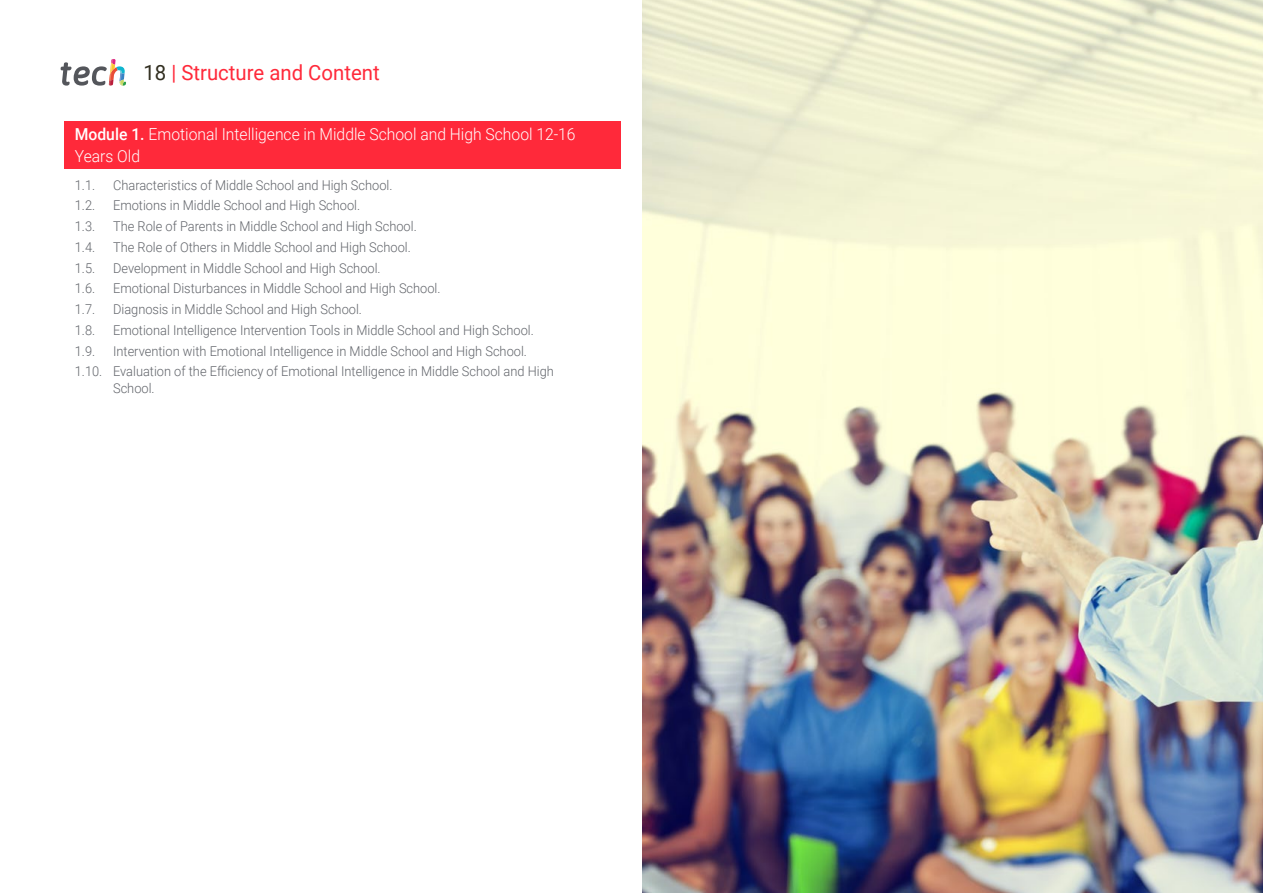
<style>
.page{position:relative;width:1263px;height:893px;background:#fff}
.page>*{position:absolute;margin:0;border:0;box-sizing:border-box;transform-origin:0 0}
.t1{font:21px "Roboto";color:#ff293a}
.t2{font:300 16.5px/22.5px "Roboto";color:#fff;scale:.95 1}
.t3{font:300 13.5px/20.7px "Roboto";color:#61646a;scale:.95 1}
.s1{color:#312e20}
.s2{font-weight:500}
</style>
<div class="page">
<div style="left:64px;top:121px;width:557px;height:48px;background:#ff293a"></div>
<img style="left:642px;top:0;width:621px;height:893px">
<svg style="left:61px;top:59px;width:65px;height:27px"></svg>
<h1 class="t1" style="left:144px;top:57px;width:238px"><span class="s1">18</span> | Structure and Content</h1>
<p class="t2" style="left:75px;top:122px;width:529px"><span class="s2">Module 1.</span> Emotional Intelligence in Middle School and High School 12-16<br>Years Old</p>
<p class="t3" style="left:75px;top:174px;width:23px">1.1.</p>
<p class="t3" style="left:113px;top:174px;width:296px">Characteristics of Middle School and High School.</p>
<p class="t3" style="left:75px;top:195px;width:23px">1.2.</p>
<p class="t3" style="left:113px;top:195px;width:262px">Emotions in Middle School and High School.</p>
<p class="t3" style="left:75px;top:215px;width:23px">1.3.</p>
<p class="t3" style="left:113px;top:215px;width:321px">The Role of Parents in Middle School and High School.</p>
<p class="t3" style="left:75px;top:236px;width:23px">1.4.</p>
<p class="t3" style="left:113px;top:236px;width:315px">The Role of Others in Middle School and High School.</p>
<p class="t3" style="left:75px;top:257px;width:23px">1.5.</p>
<p class="t3" style="left:113px;top:257px;width:283px">Development in Middle School and High School.</p>
<p class="t3" style="left:75px;top:278px;width:23px">1.6.</p>
<p class="t3" style="left:113px;top:278px;width:346px">Emotional Disturbances in Middle School and High School.</p>
<p class="t3" style="left:75px;top:298px;width:23px">1.7.</p>
<p class="t3" style="left:113px;top:298px;width:263px">Diagnosis in Middle School and High School.</p>
<p class="t3" style="left:75px;top:319px;width:23px">1.8.</p>
<p class="t3" style="left:113px;top:319px;width:444px">Emotional Intelligence Intervention Tools in Middle School and High School.</p>
<p class="t3" style="left:75px;top:340px;width:23px">1.9.</p>
<p class="t3" style="left:75px;top:340px;width:506px;text-indent:38px">Intervention with Emotional Intelligence in Middle School and High School.<br>1.10. Evaluation of the Efficiency of Emotional Intelligence in Middle School and High</p>
<p class="t3" style="left:113px;top:377px;width:45px">School.</p>
</div>
